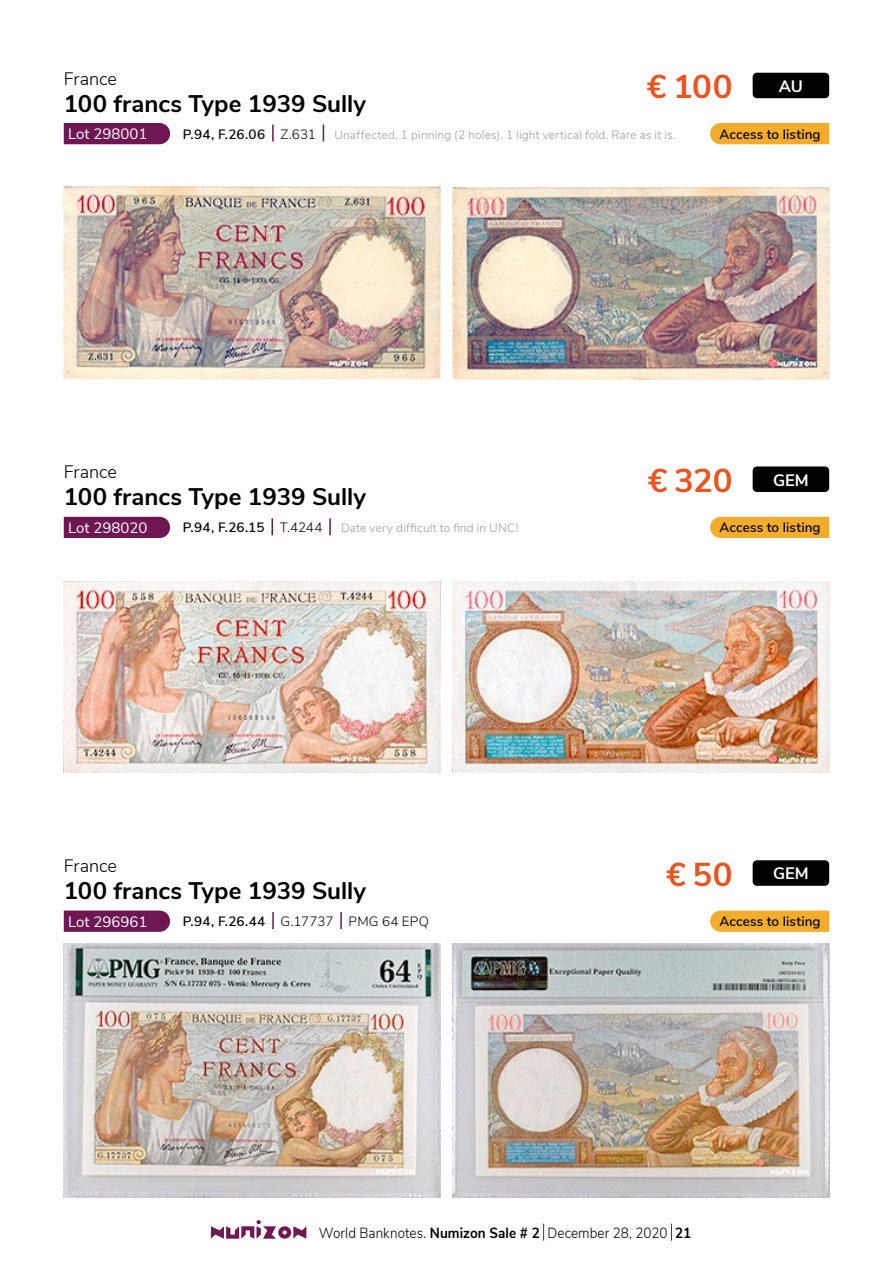
<style>
.page{position:relative;width:893px;height:1263px;background:#fff}
.page>*{position:absolute;margin:0;border:0;box-sizing:border-box;transform-origin:0 0}
.t1{font:700 33px "Nunito Sans";letter-spacing:-.01em;color:#e95420}
.t2{font:700 24px "Nunito Sans";color:#000}
.t3{font:300 18px "Nunito Sans";letter-spacing:-.01em;color:#000}
.t4{font:700 16.5px "Nunito Sans";color:#fff}
.t5{font:15px "Nunito Sans";color:#fff}
.t6{font:300 14.7px "Nunito Sans";letter-spacing:.005em;color:#000;scale:.92 1}
.t7{font:600 13.5px "Nunito Sans";letter-spacing:.01em;color:#000}
.t8{font:300 13.5px "Nunito Sans";letter-spacing:.01em;color:#000}
.t9{font:300 12px "Nunito Sans";letter-spacing:.01em;color:#9d9d9c}
.s1{font-weight:300}
.s2{font-weight:600}
.s3{font-weight:700}
</style>
<div class="page">
<svg style="left:211px;top:1220px;width:95px;height:19px"></svg>
<svg style="left:543px;top:1224px;width:1px;height:17px"></svg>
<svg style="left:671px;top:1224px;width:1px;height:17px"></svg>
<div style="left:64px;top:123px;width:106px;height:21px;background:#6f1753"></div>
<img style="left:64px;top:187px;width:376px;height:193px">
<img style="left:453px;top:187px;width:376px;height:192px">
<div style="left:753px;top:73px;width:76px;height:25px;background:#000;border-radius:4px"></div>
<svg style="left:272px;top:124px;width:2px;height:17px"></svg>
<svg style="left:323px;top:124px;width:1px;height:17px"></svg>
<div style="left:710px;top:123px;width:119px;height:21px;background:#f3ac2b"></div>
<div style="left:64px;top:517px;width:106px;height:21px;background:#6f1753"></div>
<img style="left:64px;top:581px;width:376px;height:192px">
<img style="left:453px;top:581px;width:376px;height:192px">
<div style="left:753px;top:466px;width:76px;height:26px;background:#000;border-radius:4px"></div>
<svg style="left:271px;top:518px;width:2px;height:17px"></svg>
<svg style="left:329px;top:518px;width:2px;height:17px"></svg>
<div style="left:710px;top:517px;width:119px;height:21px;background:#f3ac2b"></div>
<svg style="left:64px;top:910px;width:106px;height:22px"></svg>
<img style="left:64px;top:944px;width:376px;height:254px">
<img style="left:453px;top:944px;width:376px;height:254px">
<div style="left:753px;top:860px;width:76px;height:26px;background:#000;border-radius:4px"></div>
<svg style="left:272px;top:912px;width:2px;height:17px"></svg>
<svg style="left:340px;top:912px;width:2px;height:17px"></svg>
<svg style="left:710px;top:910px;width:119px;height:22px"></svg>
<h3 class="t3" style="left:64px;top:65px;width:55px">France</h3>
<h2 class="t2" style="left:64px;top:86px;width:304px">100 francs Type 1939 Sully</h2>
<h1 class="t1" style="left:647px;top:63px;width:87px">€ 100</h1>
<h3 class="t4" style="left:779px;top:74px;width:26px">AU</h3>
<p class="t5" style="left:68px;top:123px;width:81px">Lot 298001</p>
<p class="t7" style="left:183px;top:124px;width:135px">P.94, F.26.06 <span class="s1">Z.631</span></p>
<p class="t9" style="left:334px;top:126px;width:343px">Unaffected, 1 pinning (2 holes). 1 light vertical fold. Rare as it is.</p>
<p class="t7" style="left:720px;top:124px;width:103px">Access to listing</p>
<h3 class="t3" style="left:64px;top:459px;width:55px">France</h3>
<h2 class="t2" style="left:64px;top:479px;width:304px">100 francs Type 1939 Sully</h2>
<h1 class="t1" style="left:648px;top:456px;width:163px">€ 320 <sup>GEM</sup></h1>
<p class="t5" style="left:68px;top:517px;width:81px">Lot 298020</p>
<p class="t7" style="left:183px;top:518px;width:141px">P.94, F.26.15 <span class="s1">T.4244</span></p>
<p class="t9" style="left:341px;top:519px;width:179px">Date very difficult to find in UNC!</p>
<p class="t7" style="left:720px;top:518px;width:103px">Access to listing</p>
<h3 class="t3" style="left:64px;top:853px;width:55px">France</h3>
<h2 class="t2" style="left:64px;top:873px;width:304px">100 francs Type 1939 Sully</h2>
<h1 class="t1" style="left:666px;top:850px;width:144px">€ 50 <sup>GEM</sup></h1>
<p class="t5" style="left:68px;top:910px;width:81px">Lot 296961</p>
<p class="t8" style="left:183px;top:911px;width:248px"><span class="s2">P.94, F.26.44</span> G.17737 PMG 64 EPQ</p>
<p class="t7" style="left:720px;top:912px;width:103px">Access to listing</p>
<p class="t6" style="left:319px;top:1222px;width:406px">World Banknotes. <span class="s3">Numizon Sale # 2</span> December 28, 2020 <span class="s3">21</span></p>
</div>
